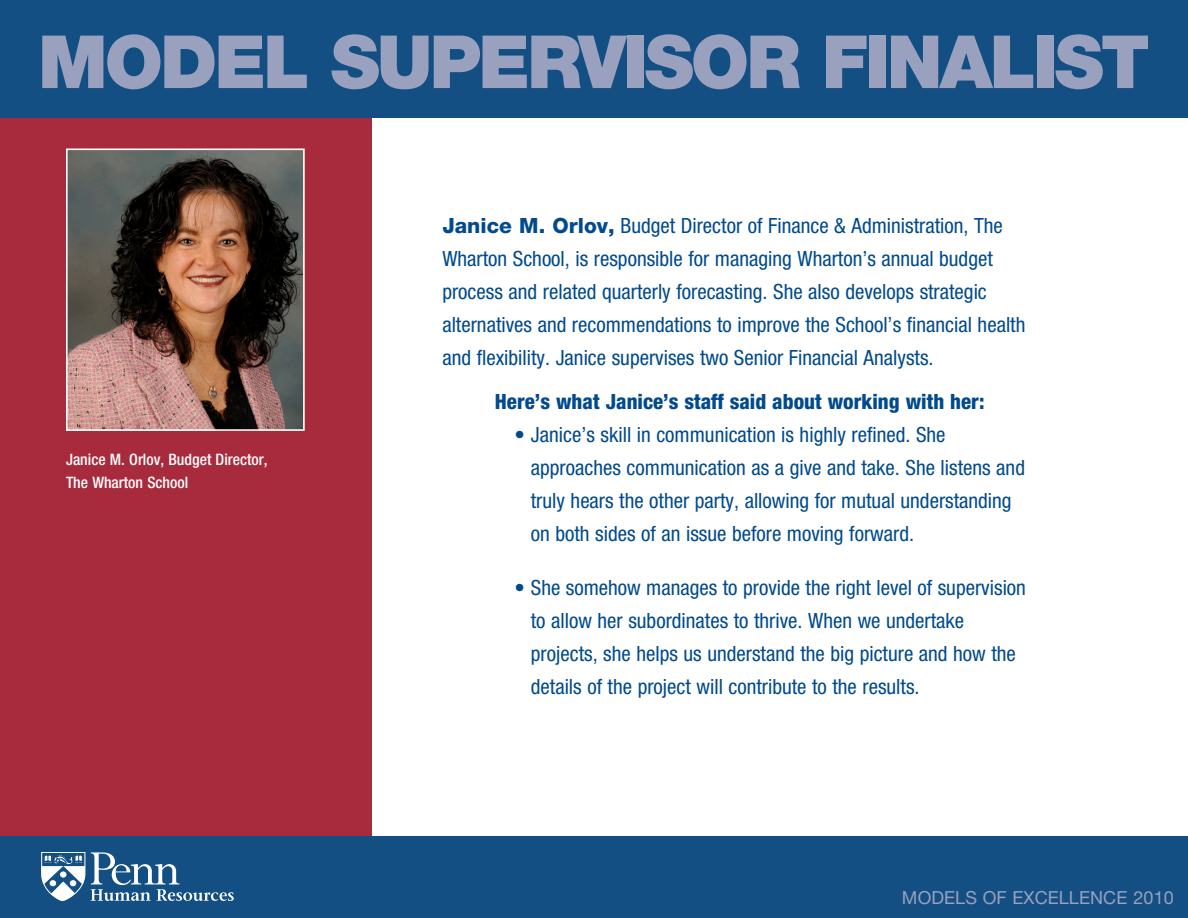
<style>
.page{position:relative;width:1188px;height:918px;background:#fff}
.page>*{position:absolute;margin:0;border:0;box-sizing:border-box;transform-origin:0 0}
.t1{font:900 73.5px "Helvetica Neue";letter-spacing:-.04em;color:#99a1bf}
.t2{font:condensed 21px/33px "Helvetica Neue";color:#004a8d}
.t3{font:800 condensed 21px "Helvetica Neue";color:#004a8d}
.t4{font:18px "Helvetica Neue";letter-spacing:.005em;color:#99a1bf}
.t5{font:500 condensed 15.75px/22.5px "Helvetica Neue";color:#fff}
.s1{font-weight:800;font-stretch:normal}
</style>
<div class="page">
<div style="left:0;top:113px;width:372px;height:791px;background:#a82b3d"></div>
<div style="left:0;top:0;width:1188px;height:117px;background:#134f82"></div>
<div style="left:0;top:836px;width:1188px;height:82px;background:#134f82"></div>
<svg style="left:41px;top:852px;width:193px;height:49px"></svg>
<img style="left:69px;top:152px;width:233px;height:276px">
<div style="left:66px;top:149px;width:239px;height:282px;border:2px solid #fff"></div>
<p class="t1" style="left:38px;top:18px;width:1113px">MODEL SUPERVISOR FINALIST</p>
<p class="t5" style="left:66px;top:448px;width:203px">Janice M. Orlov, Budget Director,<br>The Wharton School</p>
<p class="t2" style="left:442px;top:208px;width:585px"><span class="s1">Janice M. Orlov,</span> Budget Director of Finance &amp; Administration, The Wharton School, is responsible for managing Wharton’s annual budget process and related quarterly forecasting. She also develops strategic alternatives and recommendations to improve the School’s financial health and flexibility. Janice supervises two Senior Financial Analysts.</p>
<p class="t3" style="left:495px;top:388px;width:491px">Here’s what Janice’s staff said about working with her:</p>
<p class="t2" style="left:531px;top:417px;width:496px;text-indent:-16px">• Janice’s skill in communication is highly refined. She approaches communication as a give and take. She listens and truly hears the other party, allowing for mutual understanding on both sides of an issue before moving forward.</p>
<p class="t2" style="left:531px;top:571px;width:497px;text-indent:-16px">• She somehow manages to provide the right level of supervision to allow her subordinates to thrive. When we undertake projects, she helps us understand the big picture and how the details of the project will contribute to the results.</p>
<p class="t4" style="left:902px;top:887px;width:273px">MODELS OF EXCELLENCE 2010</p>
</div>
